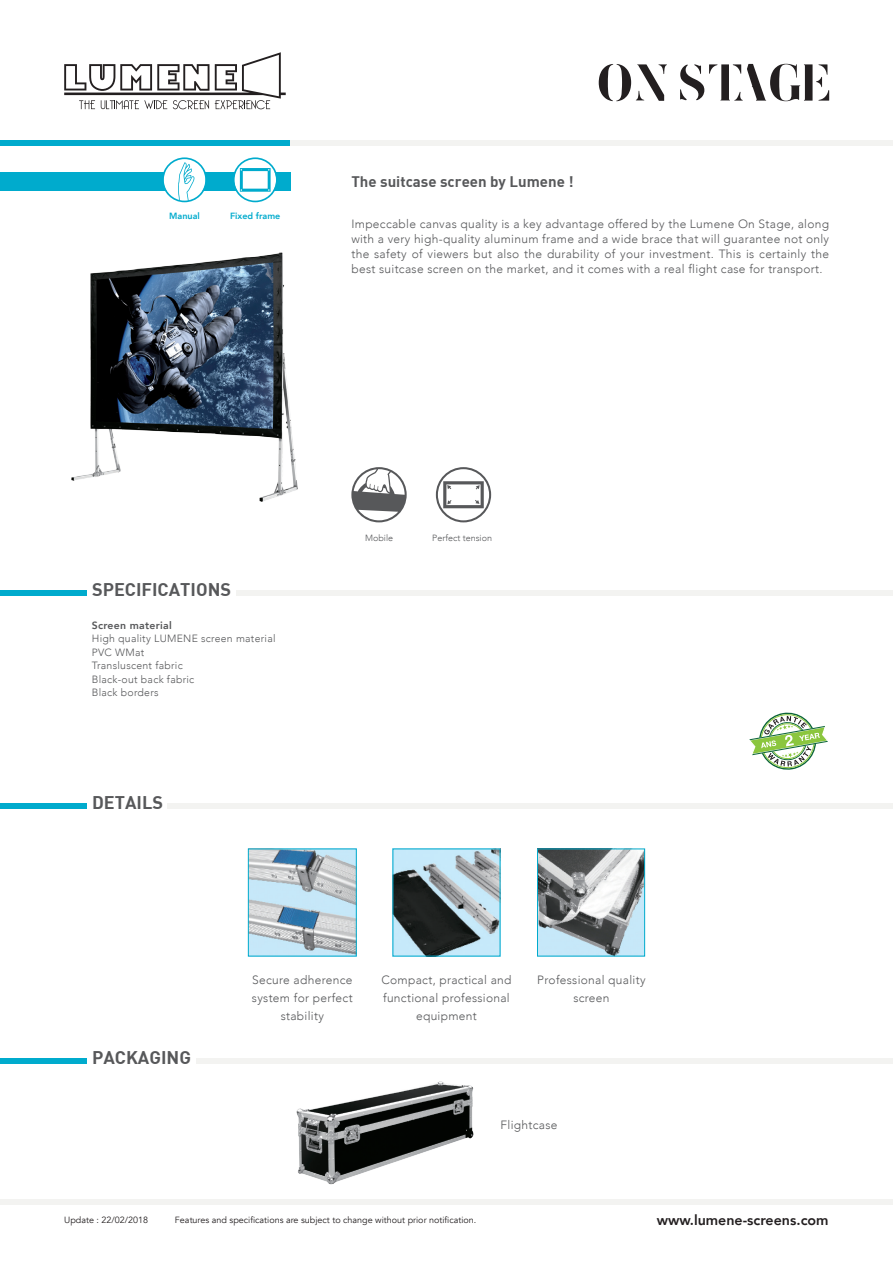
<style>
.page{position:relative;width:893px;height:1263px;background:#fff}
.page>*{position:absolute;margin:0;border:0;box-sizing:border-box;transform-origin:0 0}
.t1{font:18px "DIN Bold";color:#57585a}
.t2{font:15px "DIN Bold";color:#57585a}
.t3{font:800 14.25px "Avenir";color:#231f20}
.t4{font:300 12px/18px "Avenir";letter-spacing:.025em;color:#57585a;text-align:center}
.t5{font:300 10.5px/13.5px "Avenir";letter-spacing:.025em;color:#57585a}
.t6{font:800 10.5px "Avenir";letter-spacing:.025em;color:#57585a}
.t7{font:9px "Avenir";color:#231f20}
.t8{font:300 9px "Avenir";color:#57585a}
.t9{font:800 9px "Avenir";color:#00abcd}
</style>
<div class="page">
<svg style="left:64px;top:52px;width:222px;height:57px"></svg>
<div style="left:262px;top:141px;width:631px;height:5px;background:#f3f3f1"></div>
<div style="left:0;top:141px;width:290px;height:5px;background:#00abcd"></div>
<div style="left:0;top:590px;width:86px;height:5px;background:#00abcd"></div>
<div style="left:0;top:803px;width:86px;height:5px;background:#00abcd"></div>
<div style="left:0;top:1058px;width:86px;height:5px;background:#00abcd"></div>
<div style="left:0;top:1199px;width:893px;height:6px;background:#f3f3f1"></div>
<div style="left:0;top:172px;width:291px;height:18px;background:#00abcd"></div>
<svg style="left:162px;top:157px;width:45px;height:45px"></svg>
<svg style="left:749px;top:712px;width:79px;height:58px"></svg>
<svg style="left:233px;top:157px;width:45px;height:45px"></svg>
<svg style="left:599px;top:64px;width:68px;height:37px"></svg>
<svg style="left:680px;top:64px;width:149px;height:37px"></svg>
<img style="left:72px;top:252px;width:226px;height:249px">
<svg style="left:436px;top:467px;width:55px;height:55px"></svg>
<svg style="left:351px;top:467px;width:56px;height:55px"></svg>
<img style="left:296px;top:1081px;width:178px;height:103px">
<img style="left:250px;top:851px;width:104px;height:103px">
<img style="left:395px;top:851px;width:103px;height:103px">
<img style="left:539px;top:851px;width:104px;height:103px">
<div style="left:537px;top:849px;width:108px;height:107px;border:1px solid #00abcd"></div>
<div style="left:236px;top:590px;width:657px;height:5px;background:#f3f3f1"></div>
<div style="left:167px;top:803px;width:726px;height:5px;background:#f3f3f1"></div>
<div style="left:196px;top:1058px;width:697px;height:5px;background:#f3f3f1"></div>
<p class="t9" style="left:169px;top:209px;width:32px">Manual</p>
<p class="t9" style="left:230px;top:209px;width:52px">Fixed frame</p>
<p class="t2" style="left:351px;top:172px;width:224px">The suitcase screen by Lumene !</p>
<p class="t4" style="left:351px;top:216px;width:479px;line-height:15px;text-align:justify">Impeccable canvas quality is a key advantage offered by the Lumene On Stage, along with a very high-quality aluminum frame and a wide brace that will guarantee not only the safety of viewers but also the durability of your investment. This is certainly the best suitcase screen on the market, and it comes with a real flight case for transport.</p>
<h1 class="t1" style="left:92px;top:578px;width:141px">SPECIFICATIONS</h1>
<p class="t6" style="left:92px;top:617px;width:81px">Screen material</p>
<p class="t5" style="left:92px;top:632px;width:185px">High quality LUMENE screen material<br>PVC WMat<br>Transluscent fabric<br>Black-out back fabric<br>Black borders</p>
<h1 class="t1" style="left:92px;top:791px;width:72px">DETAILS</h1>
<p class="t8" style="left:365px;top:532px;width:30px">Mobile</p>
<p class="t8" style="left:432px;top:532px;width:61px">Perfect tension</p>
<h1 class="t1" style="left:92px;top:1046px;width:101px">PACKAGING</h1>
<p class="t4" style="left:252px;top:971px;width:102px">Secure adherence system for perfect stability</p>
<p class="t4" style="left:381px;top:971px;width:132px">Compact, practical and functional professional equipment</p>
<p class="t4" style="left:537px;top:971px;width:110px">Professional quality screen</p>
<p class="t4" style="left:500px;top:1116px;width:58px">Flightcase</p>
<p class="t7" style="left:64px;top:1214px;width:86px">Update : 22/02/2018</p>
<p class="t7" style="left:175px;top:1214px;width:303px">Features and specifications are subject to change without prior notification.</p>
<p class="t3" style="left:657px;top:1209px;width:173px">www.lumene-screens.com</p>
</div>
